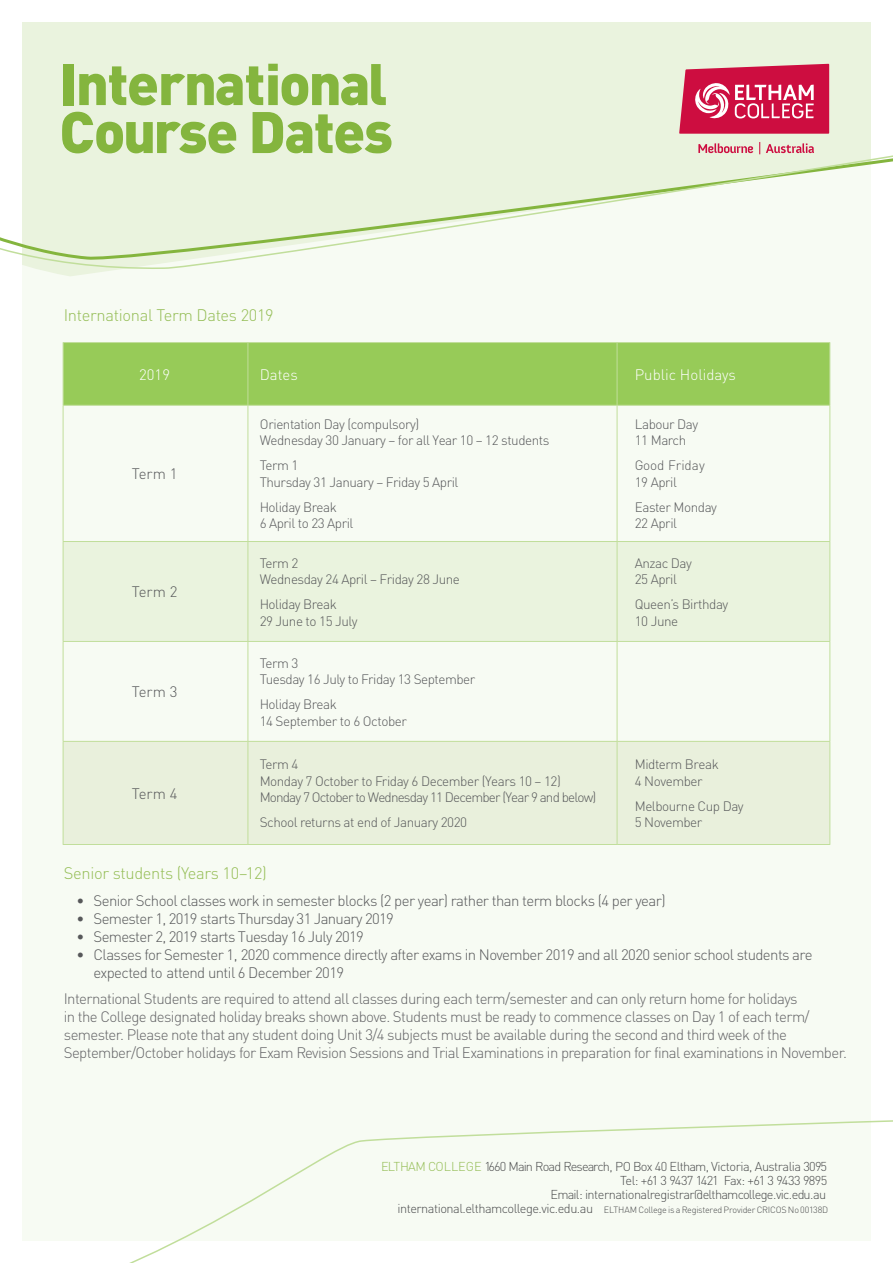
<style>
.page{position:relative;width:893px;height:1263px;background:#fff}
.page>*{position:absolute;margin:0;border:0;box-sizing:border-box;transform-origin:0 0}
.t1{font:900 57.6px/48px "DINOT";letter-spacing:-.03em;color:#84b53e}
.t2{font:300 16.5px "DINOT";letter-spacing:-.02em;color:#94bd55}
.t3{font:300 15px/18px "DINOT";letter-spacing:-.04em;color:#636366}
.t4{font:300 15px/18px "DINOT";letter-spacing:-.04em;color:#57585a}
.t5{font:300 15px "DINOT";color:#fff}
.t6{font:300 13.5px/16.5px "DINOT";letter-spacing:-.035em;color:#57585a}
.t7{font:300 13.5px/16.5px "DINOT";letter-spacing:-.06em;color:#57585a}
.t8{font:300 13.5px/16.5px "DINOT";color:#57585a}
.t9{font:300 12.75px/14.2px "DINOT";letter-spacing:-.05em;color:#4b4c4d;text-align:right}
.t10{font:300 9px "DINOT";letter-spacing:-.025em;color:#4b4c4d}
.s1{font-weight:400}
.s2{color:#94bd55}
.s3{font-size:12.75px}
</style>
<div class="page">
<div style="left:21px;top:21px;width:863px;height:1221px;background:#f7fbf3"></div>
<div style="left:64px;top:343px;width:765px;height:62px;background:#97cb58"></div>
<div style="left:64px;top:542px;width:765px;height:99px;background:#eaf3de"></div>
<div style="left:64px;top:742px;width:765px;height:102px;background:#e9f0dc"></div>
<hr style="left:63px;top:342px;width:185px;height:1px;background:#c1de9b">
<hr style="left:63px;top:343px;width:1px;height:62px;background:#c1de9b">
<hr style="left:248px;top:342px;width:369px;height:1px;background:#c1de9b">
<hr style="left:248px;top:343px;width:1px;height:62px;background:#c1de9b">
<hr style="left:617px;top:342px;width:213px;height:1px;background:#c1de9b">
<hr style="left:617px;top:343px;width:1px;height:62px;background:#c1de9b">
<hr style="left:829px;top:343px;width:1px;height:62px;background:#c1de9b">
<hr style="left:63px;top:405px;width:185px;height:1px;background:#c1de9b">
<hr style="left:63px;top:406px;width:1px;height:135px;background:#c1de9b">
<hr style="left:248px;top:405px;width:369px;height:1px;background:#c1de9b">
<hr style="left:248px;top:406px;width:1px;height:135px;background:#c1de9b">
<hr style="left:617px;top:405px;width:213px;height:1px;background:#c1de9b">
<hr style="left:617px;top:406px;width:1px;height:135px;background:#c1de9b">
<hr style="left:829px;top:406px;width:1px;height:135px;background:#c1de9b">
<hr style="left:63px;top:541px;width:185px;height:1px;background:#c1de9b">
<hr style="left:63px;top:542px;width:1px;height:99px;background:#c1de9b">
<hr style="left:248px;top:541px;width:369px;height:1px;background:#c1de9b">
<hr style="left:248px;top:542px;width:1px;height:99px;background:#c1de9b">
<hr style="left:617px;top:541px;width:213px;height:1px;background:#c1de9b">
<hr style="left:617px;top:542px;width:1px;height:99px;background:#c1de9b">
<hr style="left:829px;top:542px;width:1px;height:99px;background:#c1de9b">
<hr style="left:63px;top:641px;width:185px;height:1px;background:#c1de9b">
<hr style="left:63px;top:642px;width:1px;height:99px;background:#c1de9b">
<hr style="left:248px;top:641px;width:369px;height:1px;background:#c1de9b">
<hr style="left:248px;top:642px;width:1px;height:99px;background:#c1de9b">
<hr style="left:617px;top:641px;width:213px;height:1px;background:#c1de9b">
<hr style="left:617px;top:642px;width:1px;height:99px;background:#c1de9b">
<hr style="left:829px;top:642px;width:1px;height:99px;background:#c1de9b">
<hr style="left:63px;top:741px;width:185px;height:1px;background:#c1de9b">
<hr style="left:63px;top:742px;width:1px;height:102px;background:#c1de9b">
<hr style="left:248px;top:741px;width:369px;height:1px;background:#c1de9b">
<hr style="left:248px;top:742px;width:1px;height:102px;background:#c1de9b">
<hr style="left:617px;top:741px;width:213px;height:1px;background:#c1de9b">
<hr style="left:617px;top:742px;width:1px;height:102px;background:#c1de9b">
<hr style="left:829px;top:742px;width:1px;height:102px;background:#c1de9b">
<hr style="left:63px;top:844px;width:185px;height:1px;background:#c1de9b">
<hr style="left:248px;top:844px;width:369px;height:1px;background:#c1de9b">
<hr style="left:617px;top:844px;width:213px;height:1px;background:#c1de9b">
<div style="left:872px;top:0;width:21px;height:1242px;background:#fff"></div>
<svg style="left:0;top:21px;width:893px;height:251px"></svg>
<svg style="left:21px;top:1119px;width:872px;height:144px"></svg>
<h1 class="t1" style="left:59px;top:58px;width:335px">International<br>Course Dates</h1>
<p class="t2" style="left:64px;top:305px;width:211px">International Term Dates 2019</p>
<p class="t5" style="left:139px;top:365px;width:32px">2019</p>
<p class="t5" style="left:260px;top:365px;width:40px">Dates</p>
<p class="t5" style="left:635px;top:365px;width:103px">Public Holidays</p>
<p class="t4" style="left:132px;top:465px;width:47px">Term 1</p>
<p class="t4" style="left:132px;top:583px;width:47px">Term 2</p>
<p class="t4" style="left:132px;top:683px;width:47px">Term 3</p>
<p class="t4" style="left:132px;top:784px;width:47px">Term 4</p>
<p class="t6" style="left:260px;top:415px;width:291px">Orientation Day (compulsory)<br>Wednesday 30 January – for all Year 10 – 12 students</p>
<p class="t6" style="left:260px;top:457px;width:200px">Term 1<br>Thursday 31 January – Friday 5 April</p>
<p class="t6" style="left:260px;top:498px;width:95px">Holiday Break<br>6 April to 23 April</p>
<p class="t6" style="left:260px;top:554px;width:202px">Term 2<br>Wednesday 24 April – Friday 28 June</p>
<p class="t6" style="left:260px;top:596px;width:100px">Holiday Break<br>29 June to 15 July</p>
<p class="t6" style="left:260px;top:654px;width:217px">Term 3<br>Tuesday 16 July to Friday 13 September</p>
<p class="t6" style="left:260px;top:696px;width:149px">Holiday Break<br>14 September to 6 October</p>
<p class="t7" style="left:260px;top:756px;width:338px">Term 4<br>Monday 7 October to Friday 6 December (Years 10 – 12)<br>Monday 7 October to Wednesday 11 December (Year 9 and below)</p>
<p class="t6" style="left:260px;top:814px;width:209px">School returns at end of January 2020</p>
<p class="t6" style="left:635px;top:415px;width:65px">Labour Day<br>11 March</p>
<p class="t8" style="left:635px;top:457px;width:71px">Good Friday<br>19 April</p>
<p class="t6" style="left:635px;top:498px;width:84px">Easter Monday<br>22 April</p>
<p class="t6" style="left:635px;top:554px;width:59px">Anzac Day<br>25 April</p>
<p class="t6" style="left:635px;top:596px;width:95px">Queen’s Birthday<br>10 June</p>
<p class="t6" style="left:635px;top:756px;width:86px">Midterm Break<br>4 November</p>
<p class="t6" style="left:635px;top:797px;width:110px">Melbourne Cup Day<br>5 November</p>
<p class="t2" style="left:64px;top:863px;width:205px">Senior students (Years 10–12)</p>
<p class="t4" style="left:77px;top:891px;width:591px"><span class="s1">•</span> Senior School classes work in semester blocks (2 per year) rather than term blocks (4 per year)</p>
<p class="t4" style="left:77px;top:909px;width:319px"><span class="s1">•</span> Semester 1, 2019 starts Thursday 31 January 2019</p>
<p class="t4" style="left:77px;top:927px;width:289px"><span class="s1">•</span> Semester 2, 2019 starts Tuesday 16 July 2019</p>
<p class="t4" style="left:94px;top:945px;width:720px;text-indent:-17px"><span class="s1">•</span> Classes for Semester 1, 2020 commence directly after exams in November 2019 and all 2020 senior school students are expected to attend until 6 December 2019</p>
<p class="t3" style="left:64px;top:989px;width:785px">International Students are required to attend all classes during each term/semester and can only return home for holidays<br>in the College designated holiday breaks shown above. Students must be ready to commence classes on Day 1 of each term/ semester. Please note that any student doing Unit 3/4 subjects must be available during the second and third week of the September/October holidays for Exam Revision Sessions and Trial Examinations in preparation for final examinations in November.</p>
<p class="t9" style="left:381px;top:1159px;width:448px"><span class="s2">ELTHAM COLLEGE</span> 1660 Main Road Research, PO Box 40 Eltham, Victoria, Australia 3095<br>Tel: +61 3 9437 1421 Fax: +61 3 9433 9895<br>Email: internationalregistrar@elthamcollege.vic.edu.au</p>
<p class="t10" style="left:398px;top:1204px;width:432px"><span class="s3">international.elthamcollege.vic.edu.au</span> ELTHAM College is a Registered Provider CRICOS No 00138D</p>
</div>
